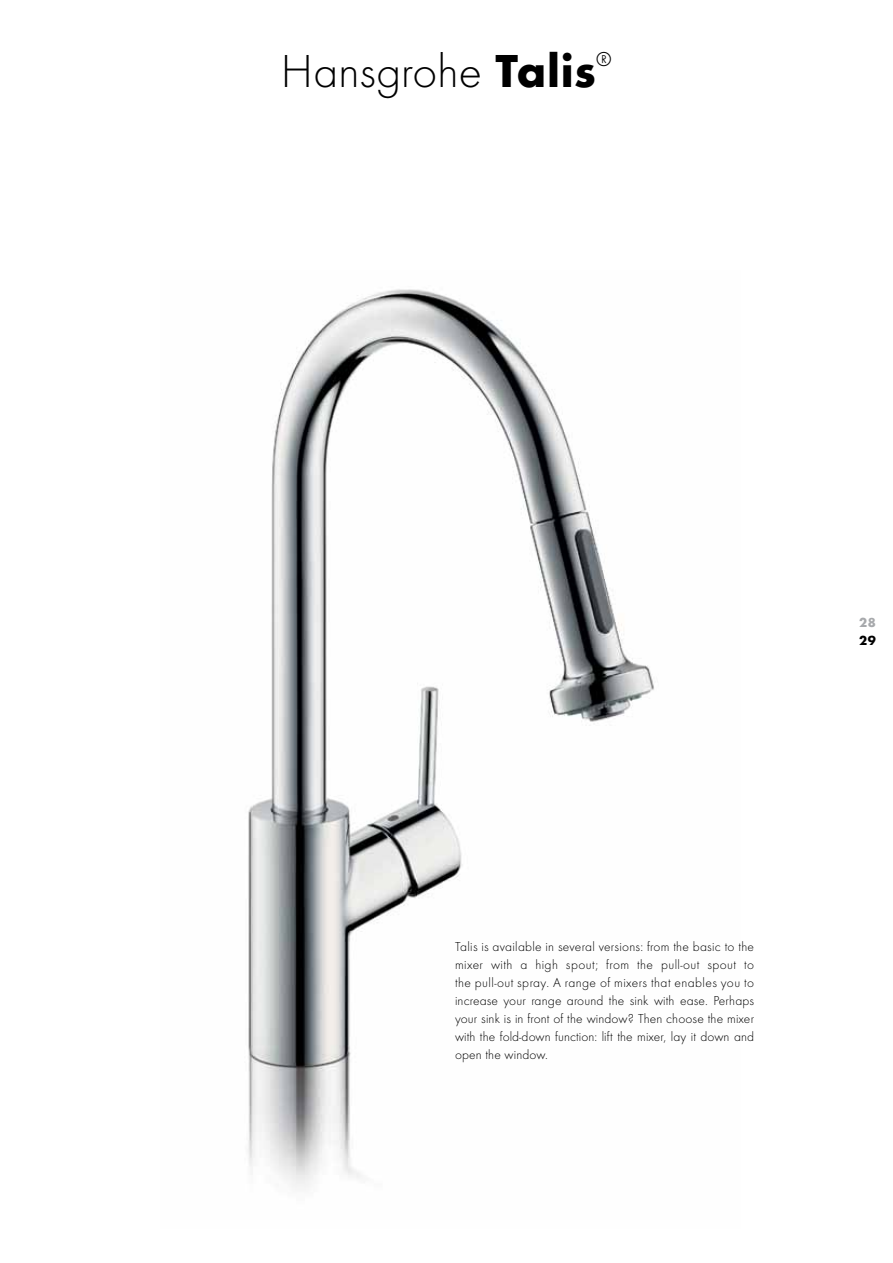
<style>
.page{position:relative;width:893px;height:1263px;background:#fff}
.page>*{position:absolute;margin:0;border:0;box-sizing:border-box;transform-origin:0 0}
.t1{font:300 48px "Futura TOT";letter-spacing:.005em;color:#000}
.t2{font:300 20.85px "Futura TOT";color:#000}
.t3{font:300 13.5px/18px "Futura TOT";letter-spacing:.005em;color:#000;text-align:justify}
.t4{font:700 13.5px "Futura TOT";color:#a7a9ac}
.t5{font:700 13.5px "Futura TOT";color:#000}
.s1{font-weight:700}
</style>
<div class="page">
<img style="left:248px;top:289px;width:406px;height:899px">
<h1 class="t1" style="left:281px;top:44px;width:316px">Hansgrohe <span class="s1">Talis</span></h1>
<h2 class="t2" style="left:596px;top:47px;width:17px">®</h2>
<p class="t4" style="left:859px;top:614px;width:18px">28</p>
<p class="t5" style="left:859px;top:632px;width:18px">29</p>
<p class="t3" style="left:455px;top:938px;width:301px">Talis is available in several versions: from the basic to the mixer with a high spout; from the pull-out spout to the pull-out spray. A range of mixers that enables you to increase your range around the sink with ease. Perhaps your sink is in front of the window? Then choose the mixer with the fold-down function: lift the mixer, lay it down and open the window.</p>
</div>
